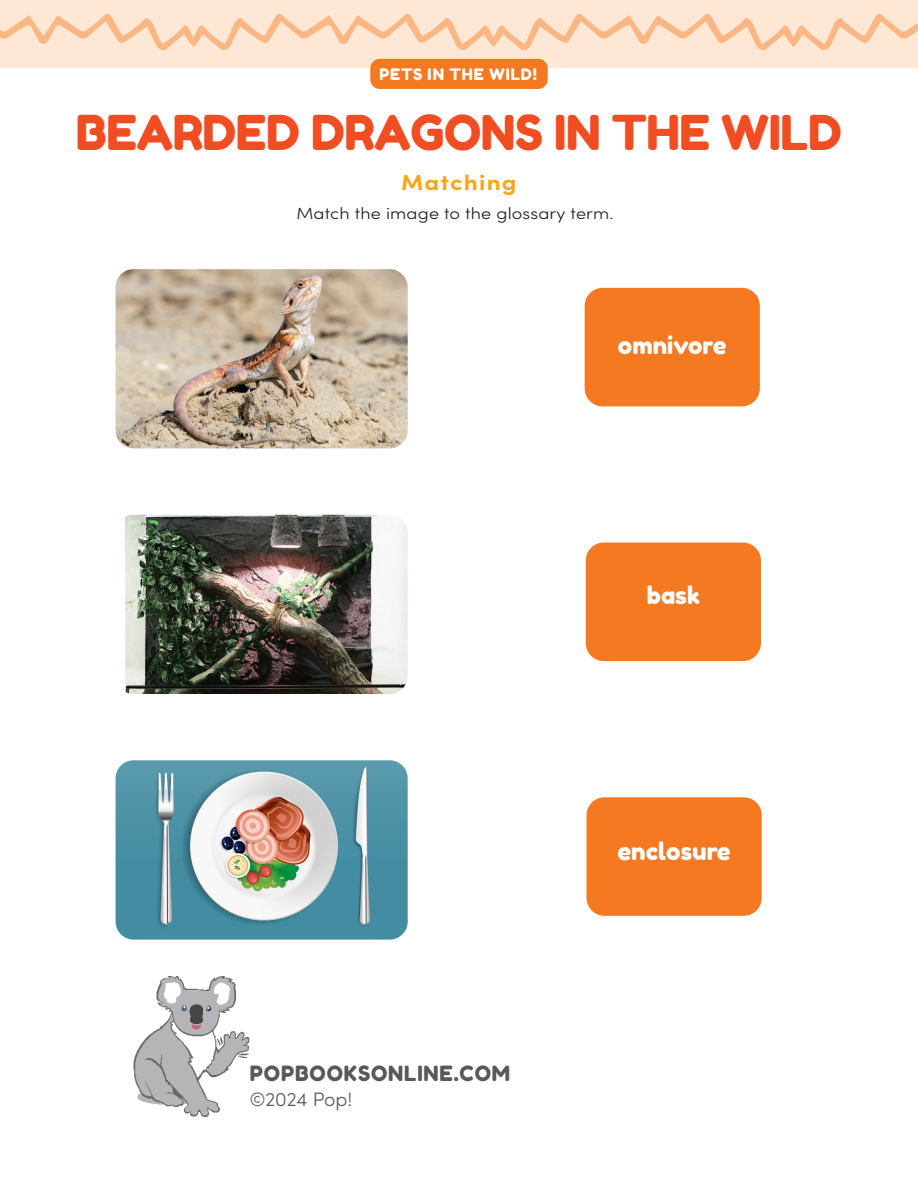
<style>
.page{position:relative;width:918px;height:1188px;background:#fff}
.page>*{position:absolute;margin:0;border:0;box-sizing:border-box;transform-origin:0 0}
.Book_Title{font:48px "Fredoka One";letter-spacing:-.01em;color:#f04d22}
.glossaryword{font:24px "Fredoka One";color:#fff}
.t1{font:700 21.75px "Sofia Pro";letter-spacing:.05em;color:#f9a51b;scale:1.11 1}
.t2{font:21px "Fredoka One";letter-spacing:.04em;color:#57585a}
.t3{font:300 19.5px "Sofia Pro";color:#57585a}
.Directions{font:300 16.2px "Sofia Pro";letter-spacing:.01em;color:#231f20;scale:1.11 1}
.t4{font:15.75px "Fredoka One";letter-spacing:.045em;color:#fff}
</style>
<div class="page">
<div style="left:0;top:0;width:918px;height:68px;background:#fee7d4"></div>
<svg style="left:0;top:13px;width:918px;height:37px;background:#fcdbc0"></svg>
<img style="left:134px;top:976px;width:115px;height:140px">
<div style="left:370px;top:59px;width:178px;height:30px;background:#f47921;border-radius:9px"></div>
<div style="left:585px;top:288px;width:175px;height:118px;background:#f47921;border-radius:18px"></div>
<div style="left:586px;top:543px;width:175px;height:118px;background:#f47921;border-radius:18px"></div>
<div style="left:587px;top:797px;width:175px;height:119px;background:#f47921;border-radius:18px"></div>
<img style="left:116px;top:269px;width:292px;height:179px">
<img style="left:125px;top:515px;width:283px;height:179px">
<img style="left:116px;top:760px;width:292px;height:180px">
<p class="t4" style="left:379px;top:65px;width:159px">PETS IN THE WILD!</p>
<p class="Book_Title" style="left:76px;top:103px;width:768px">BEARDED DRAGONS IN THE WILD</p>
<h3 class="t1" style="left:401px;top:166px;width:106px">Matching</h3>
<p class="Directions" style="left:296px;top:202px;width:287px">Match the image to the glossary term.</p>
<p class="glossaryword" style="left:618px;top:331px;width:110px">omnivore</p>
<p class="glossaryword" style="left:647px;top:580px;width:55px">bask</p>
<p class="t2" style="left:250px;top:1061px;width:262px">POPBOOKSONLINE.COM</p>
<p class="t3" style="left:250px;top:1085px;width:104px">©2024 Pop!</p>
<p class="glossaryword" style="left:618px;top:836px;width:115px">enclosure</p>
</div>
